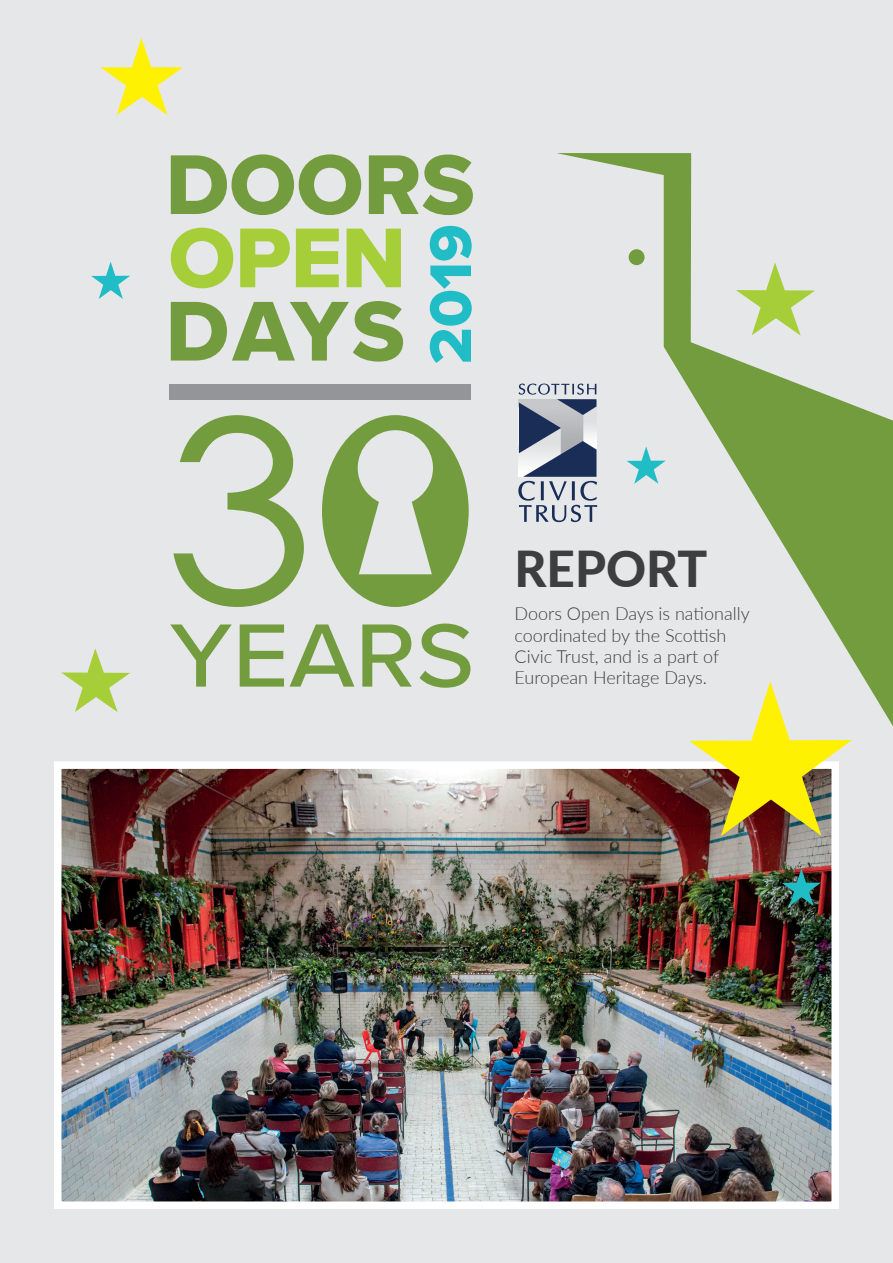
<style>
.page{position:relative;width:893px;height:1263px;background:#e6e7e9}
.page>*{position:absolute;margin:0;border:0;box-sizing:border-box;transform-origin:0 0}
.t1{font:500 93.15px "Proxima Nova";color:#739c3e;scale:1.06 1}
.t2{font:87.9px "Proxima Nova Extrabld";color:#739c3e}
.t3{font:87.9px "Proxima Nova Extrabld";color:#a6ce39}
.t4{font:60.9px "Proxima Nova Extrabld";color:#21bdc6}
.t5{font:800 49.5px "Lato";color:#3e3e3f}
.t6{font:300 18px/21.3px "Lato";color:#3e3e3f}
</style>
<div class="page">
<svg style="left:556px;top:153px;width:337px;height:573px"></svg>
<div style="left:629px;top:249px;width:16px;height:16px;background:#739c3e;border-radius:50%"></div>
<svg style="left:518px;top:384px;width:79px;height:138px"></svg>
<div style="left:169px;top:384px;width:302px;height:16px;background:#939598"></div>
<svg style="left:173px;top:415px;width:131px;height:192px"></svg>
<svg style="left:322px;top:415px;width:147px;height:192px"></svg>
<img style="left:63px;top:770px;width:767px;height:430px">
<div style="left:54px;top:761px;width:785px;height:448px;border:8px solid #fff"></div>
<svg style="left:689px;top:681px;width:163px;height:155px"></svg>
<svg style="left:61px;top:648px;width:69px;height:64px"></svg>
<svg style="left:91px;top:262px;width:39px;height:37px"></svg>
<svg style="left:100px;top:38px;width:83px;height:77px"></svg>
<svg style="left:782px;top:868px;width:39px;height:38px"></svg>
<svg style="left:627px;top:446px;width:39px;height:38px"></svg>
<svg style="left:736px;top:262px;width:79px;height:74px"></svg>
<h2 class="t2" style="left:166px;top:119px;width:311px">DOORS</h2>
<h2 class="t3" style="left:169px;top:192px;width:239px">OPEN</h2>
<h2 class="t2" style="left:166px;top:266px;width:241px">DAYS</h2>
<h3 class="t4" style="left:405px;top:364px;width:142px;rotate:-90deg">2019</h3>
<h1 class="t1" style="left:170px;top:586px;width:289px">YEARS</h1>
<h3 class="t5" style="left:514px;top:532px;width:194px">REPORT</h3>
<p class="t6" style="left:514px;top:603px;width:237px">Doors Open Days is nationally coordinated by the Scottish<br>Civic Trust, and is a part of</p>
<p class="t6" style="left:514px;top:667px;width:194px">European Heritage Days.</p>
</div>
